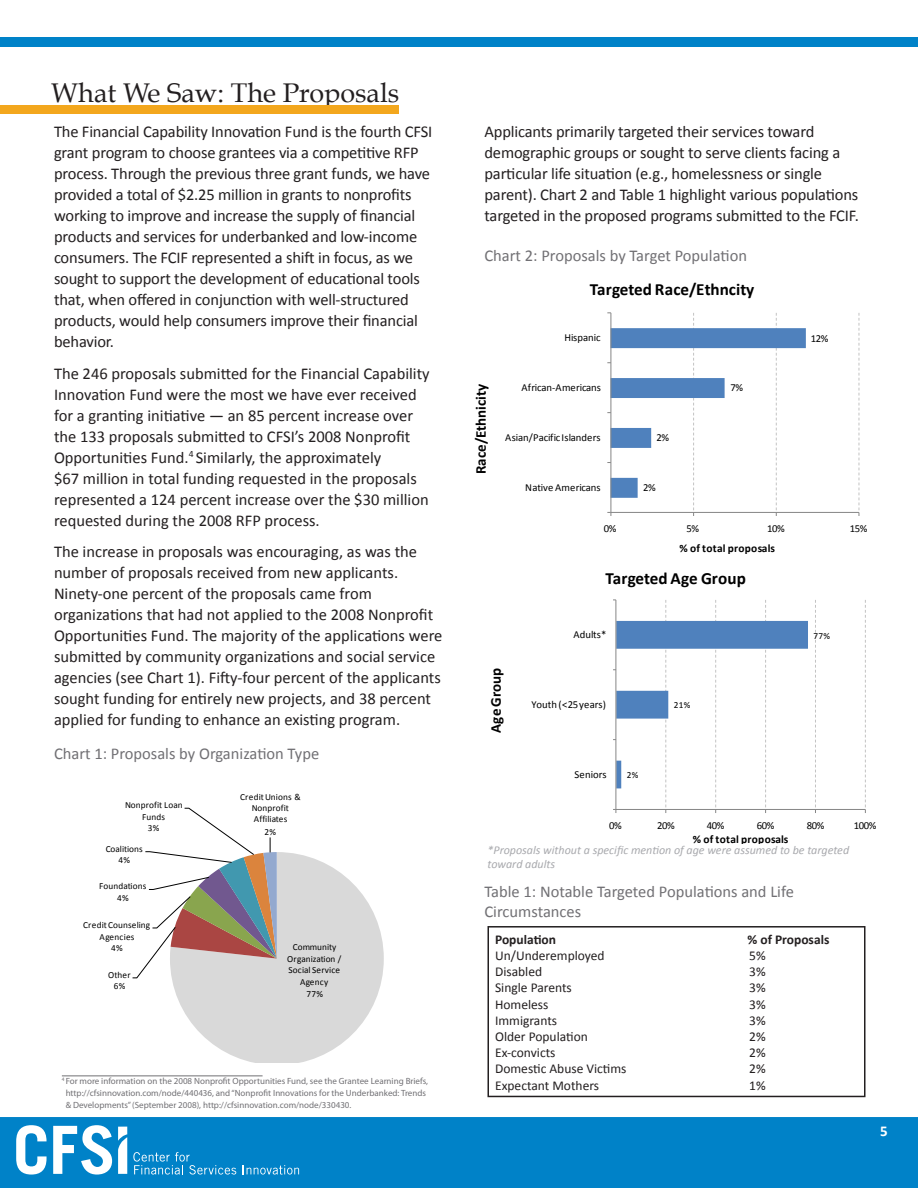
<style>
.page{position:relative;width:918px;height:1188px;background:#fff}
.page>*{position:absolute;margin:0;border:0;box-sizing:border-box;transform-origin:0 0}
.t1{font:27px "Book Antiqua";color:#231f20}
.t2{font:700 17.1px "Calibri";color:#000}
.t3{font:16.5px/21px "Calibri";letter-spacing:-.01em;color:#231f20}
.t4{font:16.5px/19.8px "Calibri";color:#717074}
.t5{font:700 15px "Calibri";letter-spacing:-.01em;color:#000}
.t6{font:700 15px "Calibri";color:#fff}
.t7{font:13.5px "Calibri";color:#231f20}
.t8{font:700 13.5px "Calibri";color:#231f20}
.t9{font:italic 12px/14.4px "Calibri";color:#a8a9ad}
.t10{font:700 11.4px "Calibri";letter-spacing:.025em;color:#000}
.t11{font:10.65px "Calibri";letter-spacing:-.01em;color:#000}
.t12{font:9.3px/11.4px "Calibri";letter-spacing:.01em;color:#000;text-align:center}
.t13{font:9px/12px "Myriad Pro";color:#717074}
</style>
<div class="page">
<div style="left:0;top:1117px;width:918px;height:71px;background:#0082c8"></div>
<div style="left:0;top:37px;width:918px;height:10px;background:#0082c8"></div>
<svg style="left:16px;top:1125px;width:31px;height:50px"></svg>
<svg style="left:53px;top:1125px;width:59px;height:50px"></svg>
<svg style="left:118px;top:1127px;width:9px;height:47px"></svg>
<svg style="left:133px;top:1152px;width:103px;height:23px;background:#2493cf"></svg>
<svg style="left:243px;top:1165px;width:56px;height:10px"></svg>
<hr style="left:611px;top:512px;width:248px;height:1px;background:#868686">
<svg style="left:859px;top:313px;width:1px;height:203px"></svg>
<svg style="left:607px;top:312px;width:199px;height:204px"></svg>
<hr style="left:616px;top:809px;width:249px;height:1px;background:#868686">
<svg style="left:815px;top:600px;width:1px;height:213px"></svg>
<svg style="left:865px;top:600px;width:1px;height:213px"></svg>
<svg style="left:613px;top:600px;width:195px;height:213px"></svg>
<div style="left:488px;top:926px;width:378px;height:171px;border:2px solid #231f20"></div>
<div style="left:0;top:105px;width:398px;height:9px;background:#f3a71d"></div>
<svg style="left:172px;top:852px;width:212px;height:211px;fill:#d9d9d9"></svg>
<svg style="left:132px;top:808px;width:145px;height:171px"></svg>
<hr style="left:62px;top:1076px;width:201px;height:1px;background:#717074">
<p class="t1" style="left:51px;top:76px;width:350px">What We Saw: The Proposals</p>
<p class="t3" style="left:54px;top:121px;width:380px">The Financial Capability Innovation Fund is the fourth CFSI grant program to choose grantees via a competitive RFP process. Through the previous three grant funds, we have provided a total of $2.25 million in grants to nonprofits working to improve and increase the supply of financial products and services for underbanked and low-income consumers. The FCIF represented a shift in focus, as we sought to support the development of educational tools that, when offered in conjunction with well-structured products, would help consumers improve their financial behavior.</p>
<p class="t3" style="left:54px;top:362px;width:377px">The 246 proposals submitted for the Financial Capability Innovation Fund were the most we have ever received for a granting initiative — an 85 percent increase over the 133 proposals submitted to CFSI’s 2008 Nonprofit Opportunities Fund.<sup>4</sup> Similarly, the approximately<br>$67 million in total funding requested in the proposals represented a 124 percent increase over the $30 million requested during the 2008 RFP process.</p>
<p class="t3" style="left:54px;top:541px;width:390px">The increase in proposals was encouraging, as was the number of proposals received from new applicants.<br>Ninety-one percent of the proposals came from organizations that had not applied to the 2008 Nonprofit Opportunities Fund. The majority of the applications were submitted by community organizations and social service agencies (see Chart 1). Fifty-four percent of the applicants sought funding for entirely new projects, and 38 percent applied for funding to enhance an existing program.</p>
<p class="t4" style="left:54px;top:743px;width:267px">Chart 1: Proposals by Organization Type</p>
<p class="t12" style="left:125px;top:799px;width:59px">Nonprofit Loan<br>Funds<br>3%</p>
<p class="t12" style="left:240px;top:790px;width:62px">Credit Unions &amp;<br>Nonprofit<br>Affiliates<br>2%</p>
<p class="t12" style="left:106px;top:842px;width:39px">Coalitions<br>4%</p>
<p class="t12" style="left:99px;top:880px;width:49px">Foundations<br>4%</p>
<p class="t12" style="left:83px;top:919px;width:69px">Credit Counseling<br>Agencies<br>4%</p>
<p class="t12" style="left:108px;top:969px;width:24px">Other<br>6%</p>
<p class="t12" style="left:287px;top:941px;width:56px">Community<br>Organization /<br>Social Service<br>Agency<br>77%</p>
<p class="t13" style="left:66px;top:1075px;width:364px;text-indent:-4px"><sup>4</sup> For more information on the 2008 Nonprofit Opportunities Fund, see the Grantee Learning Briefs, http://cfsinnovation.com/node/440436, and “Nonprofit Innovations for the Underbanked: Trends &amp; Developments” (September 2008), http://cfsinnovation.com/node/330430.</p>
<p class="t3" style="left:484px;top:121px;width:376px">Applicants primarily targeted their services toward demographic groups or sought to serve clients facing a particular life situation (e.g., homelessness or single parent). Chart 2 and Table 1 highlight various populations targeted in the proposed programs submitted to the FCIF.</p>
<p class="t4" style="left:484px;top:245px;width:264px">Chart 2: Proposals by Target Population</p>
<p class="t5" style="left:472px;top:474px;width:91px;rotate:-90deg">Race/Ethnicity</p>
<p class="t2" style="left:590px;top:278px;width:166px">Targeted Race/Ethncity</p>
<p class="t11" style="left:565px;top:331px;width:37px">Hispanic</p>
<p class="t11" style="left:521px;top:381px;width:81px">African-Americans</p>
<p class="t11" style="left:731px;top:381px;width:14px">7%</p>
<p class="t11" style="left:505px;top:431px;width:97px">Asian/Pacific Islanders</p>
<p class="t11" style="left:657px;top:431px;width:14px">2%</p>
<p class="t11" style="left:525px;top:481px;width:77px">Native Americans</p>
<p class="t11" style="left:643px;top:481px;width:14px">2%</p>
<p class="t11" style="left:811px;top:331px;width:19px">12%</p>
<p class="t11" style="left:604px;top:522px;width:14px">0%</p>
<p class="t11" style="left:687px;top:522px;width:14px">5%</p>
<p class="t11" style="left:767px;top:522px;width:19px">10%</p>
<p class="t11" style="left:850px;top:522px;width:19px">15%</p>
<p class="t10" style="left:679px;top:541px;width:97px">% of total proposals</p>
<p class="t2" style="left:606px;top:568px;width:142px">Targeted Age Group</p>
<p class="t11" style="left:573px;top:628px;width:35px">Adults*</p>
<p class="t12" style="left:813px;top:629px;width:18px">77%</p>
<p class="t5" style="left:486px;top:733px;width:67px;rotate:-90deg">Age Group</p>
<p class="t11" style="left:531px;top:698px;width:76px">Youth (&lt;25 years)</p>
<p class="t11" style="left:575px;top:768px;width:33px">Seniors</p>
<p class="t12" style="left:627px;top:769px;width:13px">2%</p>
<p class="t12" style="left:674px;top:699px;width:18px">21%</p>
<p class="t11" style="left:609px;top:819px;width:14px">0%</p>
<p class="t11" style="left:657px;top:819px;width:19px">20%</p>
<p class="t11" style="left:707px;top:819px;width:19px">40%</p>
<p class="t11" style="left:757px;top:819px;width:19px">60%</p>
<p class="t11" style="left:807px;top:819px;width:19px">80%</p>
<p class="t11" style="left:854px;top:819px;width:24px">100%</p>
<p class="t10" style="left:693px;top:832px;width:97px">% of total proposals</p>
<p class="t9" style="left:488px;top:842px;width:363px">*Proposals without a specific mention of age were assumed to be targeted toward adults</p>
<p class="t4" style="left:484px;top:881px;width:311px">Table 1: Notable Targeted Populations and Life<br>Circumstances</p>
<p class="t8" style="left:495px;top:931px;width:62px">Population</p>
<p class="t8" style="left:748px;top:931px;width:83px">% of Proposals</p>
<p class="t7" style="left:495px;top:947px;width:111px">Un/Underemployed</p>
<p class="t7" style="left:749px;top:947px;width:18px">5%</p>
<p class="t7" style="left:495px;top:963px;width:49px">Disabled</p>
<p class="t7" style="left:749px;top:963px;width:18px">3%</p>
<p class="t7" style="left:495px;top:980px;width:78px">Single Parents</p>
<p class="t7" style="left:749px;top:980px;width:18px">3%</p>
<p class="t7" style="left:495px;top:996px;width:55px">Homeless</p>
<p class="t7" style="left:749px;top:996px;width:18px">3%</p>
<p class="t7" style="left:495px;top:1012px;width:64px">Immigrants</p>
<p class="t7" style="left:749px;top:1012px;width:18px">3%</p>
<p class="t7" style="left:495px;top:1028px;width:94px">Older Population</p>
<p class="t7" style="left:749px;top:1028px;width:18px">2%</p>
<p class="t7" style="left:495px;top:1044px;width:62px">Ex-convicts</p>
<p class="t7" style="left:749px;top:1044px;width:18px">2%</p>
<p class="t7" style="left:495px;top:1061px;width:133px">Domestic Abuse Victims</p>
<p class="t7" style="left:749px;top:1061px;width:18px">2%</p>
<p class="t7" style="left:495px;top:1077px;width:106px">Expectant Mothers</p>
<p class="t7" style="left:749px;top:1077px;width:18px">1%</p>
<p class="t6" style="left:880px;top:1122px;width:9px">5</p>
</div>
